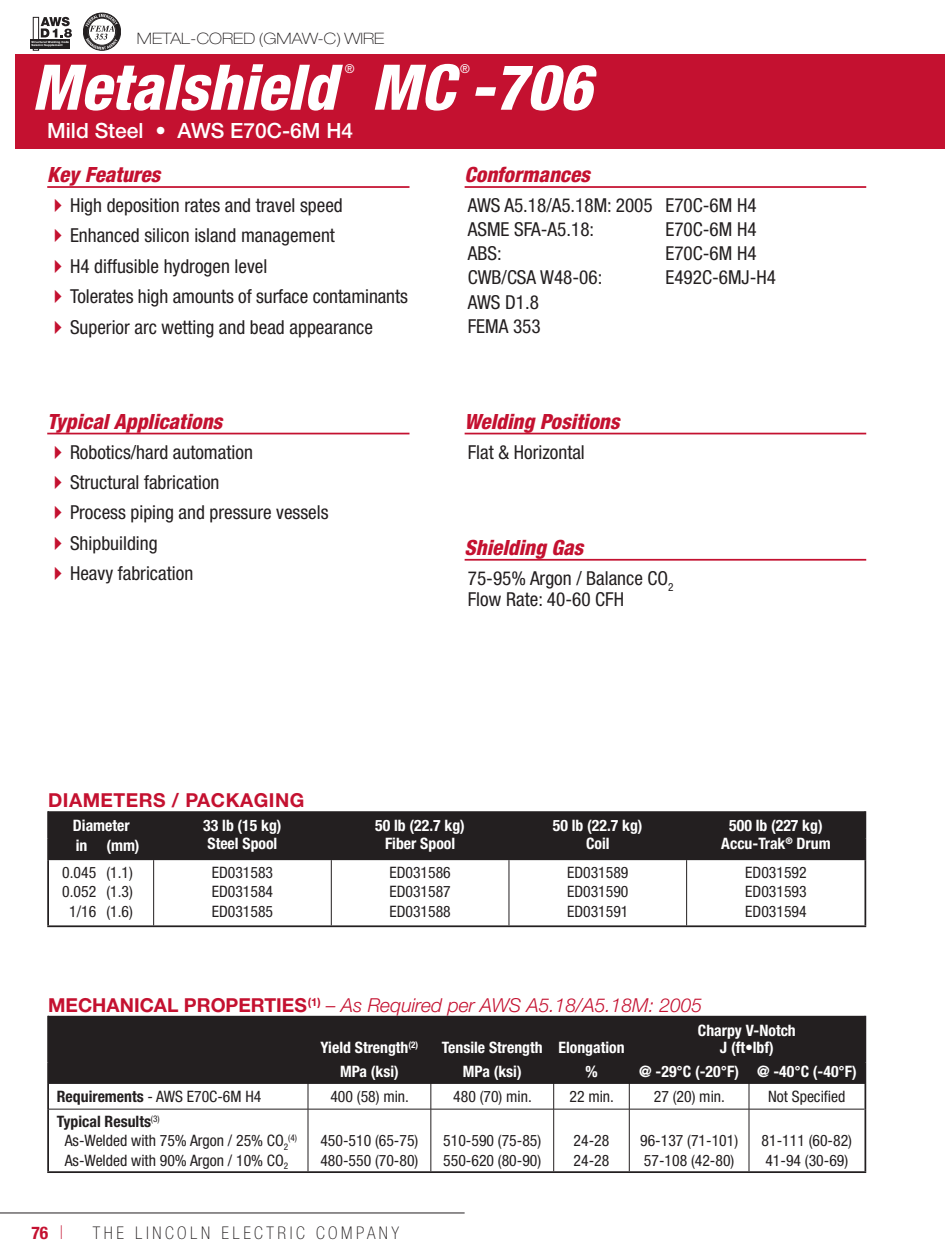
<style>
.page{position:relative;width:945px;height:1260px;background:#fff}
.page>*{position:absolute;margin:0;border:0;box-sizing:border-box;transform-origin:0 0}
.t1{font:italic 800 condensed 63px "Helvetica Neue";color:#fff}
.t2{font:italic 800 condensed 21px "Helvetica Neue";color:#c41130}
.t3{font:500 21px "Helvetica Neue LT Std";color:#fff}
.t4{font:condensed 19.25px/24.2px "Helvetica Neue";color:#231f20}
.t5{font:italic 300 19.25px "Helvetica Neue LT Std";color:#c41130}
.t6{font:700 19.25px "Helvetica Neue";letter-spacing:.025em;color:#c41130}
.t7{font:100 condensed 17.5px "Helvetica Neue";letter-spacing:.2em;color:#231f20}
.t8{font:700 condensed 17.5px "Helvetica Neue";color:#c41130}
.t9{font:condensed 15.75px/19.2px "Helvetica Neue";color:#231f20}
.t10{font:700 condensed 15.75px/17.5px "Helvetica Neue";color:#fff;text-align:center}
.t11{font:100 expanded 15.75px "Helvetica Neue";color:#231f20}
.t12{font:condensed 12.25px "Helvetica Neue";color:#fff}
.t13{font:condensed 9.1px "Helvetica Neue";color:#231f20}
.t14{font:700 2.8px/3.9px "Verdana";letter-spacing:.005em;color:#fff}
.s1{font-family:"Helvetica Neue";font-weight:700;font-style:normal}
.s2{font-weight:700}
.s3{font-weight:100;font-size:26.25px}
</style>
<div class="page">
<div style="left:16px;top:54px;width:929px;height:95px;background:#c41130"></div>
<hr style="left:0;top:1213px;width:465px;height:1px;background:#231f20">
<hr style="left:465px;top:433px;width:401px;height:1px;background:#c41130">
<hr style="left:47px;top:433px;width:363px;height:1px;background:#c41130">
<hr style="left:465px;top:186px;width:401px;height:2px;background:#c41130">
<hr style="left:465px;top:559px;width:401px;height:2px;background:#c41130">
<hr style="left:47px;top:186px;width:363px;height:2px;background:#c41130">
<div style="left:49px;top:811px;width:815px;height:49px;background:#231f20"></div>
<hr style="left:153px;top:860px;width:1px;height:65px;background:#231f20">
<hr style="left:331px;top:860px;width:1px;height:65px;background:#231f20">
<hr style="left:509px;top:860px;width:1px;height:65px;background:#231f20">
<hr style="left:686px;top:860px;width:1px;height:65px;background:#231f20">
<hr style="left:47px;top:811px;width:2px;height:28px;background:#231f20">
<hr style="left:864px;top:811px;width:2px;height:28px;background:#231f20">
<hr style="left:864px;top:839px;width:2px;height:21px;background:#231f20">
<hr style="left:47px;top:839px;width:2px;height:21px;background:#231f20">
<hr style="left:47px;top:860px;width:2px;height:65px;background:#231f20">
<hr style="left:864px;top:860px;width:2px;height:65px;background:#231f20">
<hr style="left:47px;top:925px;width:819px;height:2px;background:#231f20">
<div style="left:49px;top:1016px;width:815px;height:68px;background:#231f20"></div>
<hr style="left:308px;top:1109px;width:1px;height:62px;background:#231f20">
<hr style="left:431px;top:1109px;width:1px;height:62px;background:#231f20">
<hr style="left:553px;top:1109px;width:1px;height:62px;background:#231f20">
<hr style="left:629px;top:1109px;width:1px;height:62px;background:#231f20">
<hr style="left:749px;top:1109px;width:1px;height:62px;background:#231f20">
<svg style="left:308px;top:1063px;width:1px;height:46px"></svg>
<svg style="left:430px;top:1063px;width:2px;height:46px"></svg>
<svg style="left:553px;top:1063px;width:1px;height:46px"></svg>
<svg style="left:629px;top:1063px;width:1px;height:46px"></svg>
<svg style="left:749px;top:1063px;width:1px;height:46px"></svg>
<hr style="left:49px;top:1109px;width:815px;height:1px;background:#231f20">
<hr style="left:47px;top:1016px;width:2px;height:47px;background:#231f20">
<hr style="left:47px;top:1063px;width:2px;height:21px;background:#231f20">
<hr style="left:47px;top:1084px;width:2px;height:25px;background:#231f20">
<hr style="left:47px;top:1109px;width:2px;height:62px;background:#231f20">
<hr style="left:47px;top:1171px;width:819px;height:2px;background:#231f20">
<hr style="left:864px;top:1016px;width:2px;height:47px;background:#231f20">
<hr style="left:864px;top:1063px;width:2px;height:21px;background:#231f20">
<hr style="left:864px;top:1084px;width:2px;height:25px;background:#231f20">
<hr style="left:864px;top:1109px;width:2px;height:62px;background:#231f20">
<div style="left:30px;top:39px;width:40px;height:9px;background:#231f20"></div>
<div style="left:33px;top:17px;width:6px;height:34px;border:1px solid #231f20"></div>
<svg style="left:41px;top:17px;width:31px;height:21px"></svg>
<div style="left:83px;top:13px;width:38px;height:37px;background:#231f20;border-radius:50%"></div>
<div style="left:83px;top:13px;width:38px;height:38px;border:1px solid #231f20;border-radius:50%"></div>
<svg style="left:85px;top:14px;width:33px;height:36px"></svg>
<p class="t14" style="left:32px;top:40px;width:39px">Structural Welding Code<br>Seismic Supplement</p>
<p class="t11" style="left:137px;top:33px;width:249px">METAL-CORED (GMAW-C) WIRE</p>
<h1 class="t1" style="left:32px;top:65px;width:306px">Metalshield</h1>
<p class="t12" style="left:345px;top:64px;width:11px">®</p>
<h1 class="t1" style="left:371px;top:65px;width:222px">MC -706</h1>
<p class="t12" style="left:460px;top:64px;width:11px">®</p>
<p class="t3" style="left:47px;top:119px;width:308px">Mild Steel • AWS E70C-6M H4</p>
<p class="t2" style="left:47px;top:167px;width:115px">Key Features</p>
<p class="t4" style="left:70px;top:192px;width:339px;line-height:30.4px">High deposition rates and travel speed Enhanced silicon island management<br>H4 diffusible hydrogen level<br>Tolerates high amounts of surface contaminants Superior arc wetting and bead appearance</p>
<p class="t2" style="left:465px;top:167px;width:127px">Conformances</p>
<p class="t4" style="left:468px;top:195px;width:186px">AWS A5.18/A5.18M: 2005<br>ASME SFA-A5.18:<br>ABS:<br>CWB/CSA W48-06:<br>AWS D1.8<br>FEMA 353</p>
<p class="t4" style="left:665px;top:195px;width:112px">E70C-6M H4<br>E70C-6M H4<br>E70C-6M H4<br>E492C-6MJ-H4</p>
<p class="t2" style="left:47px;top:414px;width:177px">Typical Applications</p>
<p class="t2" style="left:465px;top:414px;width:156px">Welding Positions</p>
<p class="t4" style="left:70px;top:441px;width:184px">Robotics/hard automation</p>
<p class="t4" style="left:468px;top:442px;width:119px">Flat &amp; Horizontal</p>
<p class="t4" style="left:70px;top:469px;width:260px;line-height:30.4px">Structural fabrication<br>Process piping and pressure vessels<br>Shipbuilding<br>Heavy fabrication</p>
<p class="t2" style="left:465px;top:540px;width:120px">Shielding Gas</p>
<p class="t4" style="left:468px;top:569px;width:207px;line-height:21px">75-95% Argon / Balance CO<sub>2<br></sub>Flow Rate: 40-60 CFH</p>
<p class="t6" style="left:48px;top:794px;width:258px">DIAMETERS / PACKAGING</p>
<p class="t10" style="left:73px;top:818px;width:58px">Diameter</p>
<p class="t10" style="left:203px;top:818px;width:80px;text-align:left">33 lb (15 kg)<br>Steel Spool</p>
<p class="t10" style="left:375px;top:818px;width:91px">50 lb (22.7 kg)<br>Fiber Spool</p>
<p class="t10" style="left:553px;top:818px;width:91px">50 lb (22.7 kg)<br>Coil</p>
<p class="t10" style="left:721px;top:818px;width:111px">500 lb (227 kg)<br>Accu-Trak<sup>®</sup> Drum</p>
<p class="t10" style="left:76px;top:838px;width:65px">in (mm)</p>
<p class="t9" style="left:62px;top:864px;width:36px;text-align:center">0.045<br>0.052<br>1/16</p>
<p class="t9" style="left:106px;top:864px;width:28px;text-align:justify">(1.1) (1.3) (1.6)</p>
<p class="t9" style="left:212px;top:864px;width:63px;text-align:justify">ED031583<br>ED031584<br>ED031585</p>
<p class="t9" style="left:389px;top:864px;width:63px;text-align:justify">ED031586<br>ED031587<br>ED031588</p>
<p class="t9" style="left:567px;top:864px;width:63px;text-align:justify">ED031589<br>ED031590<br>ED031591</p>
<p class="t9" style="left:745px;top:864px;width:63px;text-align:justify">ED031592<br>ED031593<br>ED031594</p>
<p class="t5" style="left:48px;top:994px;width:656px"><span class="s1">MECHANICAL PROPERTIES</span><sup>(1)</sup> – As Required per AWS A5.18/A5.18M: 2005</p>
<p class="t10" style="left:321px;top:1040px;width:99px">Yield Strength<sup>(2)</sup></p>
<p class="t10" style="left:442px;top:1040px;width:184px">Tensile Strength Elongation</p>
<p class="t10" style="left:698px;top:1023px;width:99px">Charpy V-Notch<br>J (ft•lbf)</p>
<p class="t10" style="left:340px;top:1064px;width:60px">MPa (ksi)</p>
<p class="t10" style="left:463px;top:1064px;width:60px">MPa (ksi)</p>
<p class="t10" style="left:585px;top:1064px;width:14px">%</p>
<p class="t10" style="left:639px;top:1064px;width:219px">@ -29°C (-20°F) @ -40°C (-40°F)</p>
<p class="t9" style="left:57px;top:1088px;width:206px"><span class="s2">Requirements</span> - AWS E70C-6M H4</p>
<p class="t9" style="left:330px;top:1088px;width:80px">400 (58) min.</p>
<p class="t9" style="left:453px;top:1088px;width:80px">480 (70) min.</p>
<p class="t9" style="left:570px;top:1088px;width:46px">22 min.</p>
<p class="t9" style="left:654px;top:1088px;width:73px">27 (20) min.</p>
<p class="t9" style="left:768px;top:1088px;width:79px">Not Specified</p>
<p class="t9" style="left:65px;top:1113px;width:225px;text-indent:-8px"><span class="s2">Typical Results</span><sup>(3)<br></sup>As-Welded with 75% Argon / 25% CO<sub>2</sub></p>
<p class="t13" style="left:288px;top:1135px;width:10px">(4)</p>
<p class="t9" style="left:320px;top:1133px;width:100px">450-510 (65-75)<br>480-550 (70-80)</p>
<p class="t9" style="left:443px;top:1133px;width:100px">510-590 (75-85)<br>550-620 (80-90)</p>
<p class="t9" style="left:574px;top:1133px;width:37px">24-28<br>24-28</p>
<p class="t9" style="left:640px;top:1133px;width:100px">96-137 (71-101)<br>57-108 (42-80)</p>
<p class="t9" style="left:762px;top:1133px;width:92px">81-111 (60-82)<br>41-94 (30-69)</p>
<p class="t9" style="left:65px;top:1152px;width:225px">As-Welded with 90% Argon / 10% CO<sub>2</sub></p>
<p class="t8" style="left:32px;top:1226px;width:33px">76 <span class="s3">ı</span></p>
<p class="t7" style="left:93px;top:1226px;width:308px">THE LINCOLN ELECTRIC COMPANY</p>
</div>
